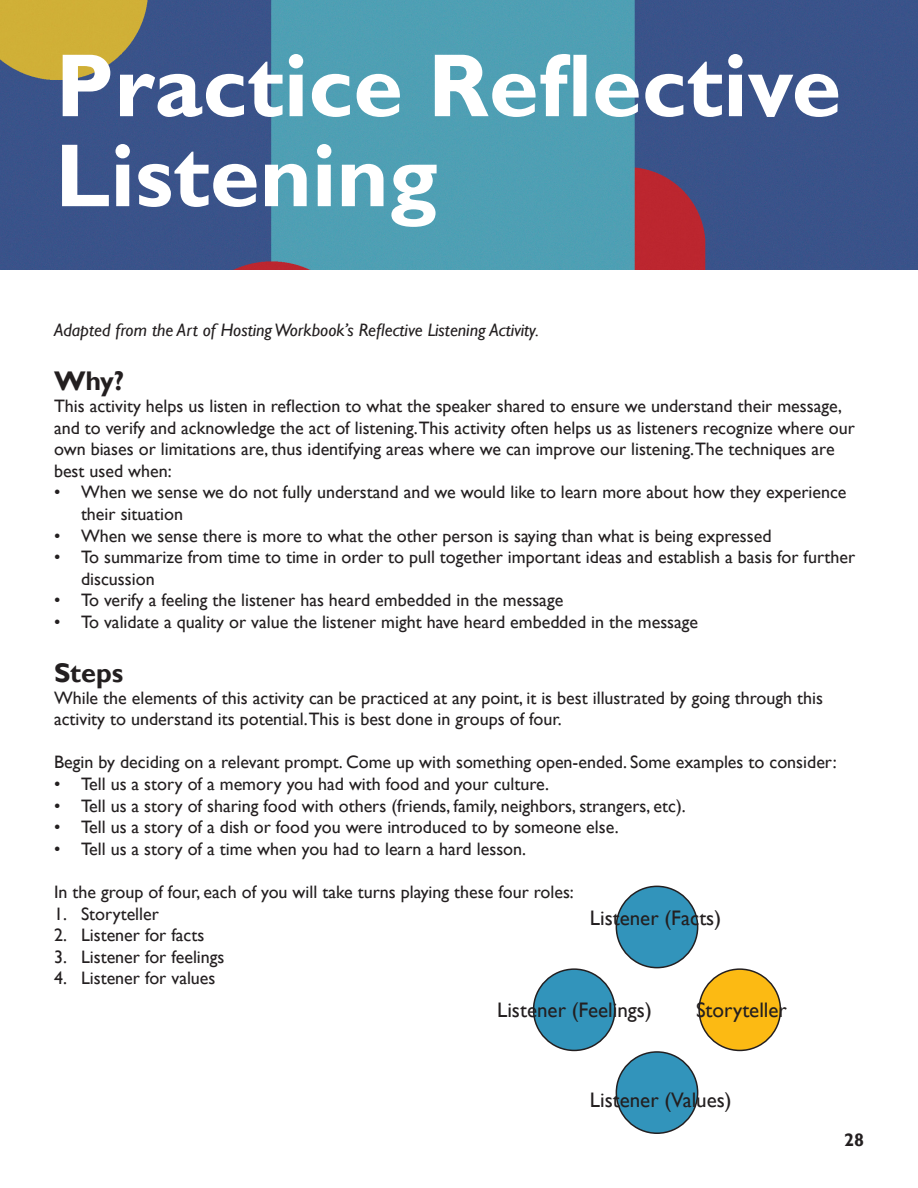
<style>
.page{position:relative;width:918px;height:1188px;background:#fff}
.page>*{position:absolute;margin:0;border:0;box-sizing:border-box;transform-origin:0 0}
.t1{font:700 90px/90px "Gill Sans";color:#fff}
.t2{font:700 27px "Gill Sans";color:#231f20}
.t3{font:21px "Gill Sans";color:#231f20}
.t4{font:18px/21.6px "Gill Sans";color:#231f20}
.t5{font:italic 18px "Gill Sans";color:#231f20}
.t6{font:700 18px "Gill Sans";color:#231f20}
</style>
<div class="page">
<img style="left:0;top:0;width:918px;height:270px">
<div style="left:534px;top:969px;width:81px;height:81px;background:#3294bb;border-radius:50%"></div>
<div style="left:533px;top:968px;width:83px;height:83px;border:2px solid #231f20;border-radius:50%"></div>
<div style="left:616px;top:886px;width:82px;height:82px;background:#3294bb;border-radius:50%"></div>
<div style="left:616px;top:886px;width:82px;height:82px;border:2px solid #231f20;border-radius:50%"></div>
<div style="left:699px;top:969px;width:81px;height:81px;background:#fcba13;border-radius:50%"></div>
<div style="left:698px;top:968px;width:83px;height:83px;border:2px solid #231f20;border-radius:50%"></div>
<div style="left:616px;top:1052px;width:82px;height:81px;background:#3294bb;border-radius:50%"></div>
<div style="left:616px;top:1051px;width:82px;height:83px;border:2px solid #231f20;border-radius:50%"></div>
<p class="t1" style="left:55px;top:43px;width:788px">Practice Reflective<br>Listening</p>
<p class="t5" style="left:54px;top:320px;width:487px">Adapted from the Art of Hosting Workbook’s Reflective Listening Activity.</p>
<p class="t2" style="left:54px;top:365px;width:72px">Why?</p>
<p class="t4" style="left:54px;top:396px;width:802px">This activity helps us listen in reflection to what the speaker shared to ensure we understand their message, and to verify and acknowledge the act of listening.This activity often helps us as listeners recognize where our own biases or limitations are, thus identifying areas where we can improve our listening.The techniques are best used when:</p>
<p class="t4" style="left:81px;top:482px;width:767px;text-indent:-27px">• When we sense we do not fully understand and we would like to learn more about how they experience their situation</p>
<p class="t4" style="left:54px;top:525px;width:719px">• When we sense there is more to what the other person is saying than what is being expressed</p>
<p class="t4" style="left:81px;top:547px;width:776px;text-indent:-27px">• To summarize from time to time in order to pull together important ideas and establish a basis for further discussion</p>
<p class="t4" style="left:54px;top:590px;width:511px">• To verify a feeling the listener has heard embedded in the message</p>
<p class="t4" style="left:54px;top:612px;width:646px">• To validate a quality or value the listener might have heard embedded in the message</p>
<p class="t2" style="left:54px;top:657px;width:71px">Steps</p>
<p class="t4" style="left:54px;top:687px;width:771px">While the elements of this activity can be practiced at any point, it is best illustrated by going through this activity to understand its potential.This is best done in groups of four.</p>
<p class="t4" style="left:54px;top:752px;width:784px">Begin by deciding on a relevant prompt. Come up with something open-ended. Some examples to consider:</p>
<p class="t4" style="left:54px;top:774px;width:497px">• Tell us a story of a memory you had with food and your culture.</p>
<p class="t4" style="left:54px;top:795px;width:633px">• Tell us a story of sharing food with others (friends, family, neighbors, strangers, etc).</p>
<p class="t4" style="left:54px;top:817px;width:566px">• Tell us a story of a dish or food you were introduced to by someone else.</p>
<p class="t4" style="left:54px;top:838px;width:474px">• Tell us a story of a time when you had to learn a hard lesson.</p>
<p class="t4" style="left:54px;top:882px;width:521px">In the group of four, each of you will take turns playing these four roles:</p>
<p class="t4" style="left:54px;top:903px;width:106px">1. Storyteller</p>
<p class="t4" style="left:54px;top:925px;width:152px">2. Listener for facts</p>
<p class="t4" style="left:54px;top:946px;width:172px">3. Listener for feelings</p>
<p class="t4" style="left:54px;top:968px;width:163px">4. Listener for values</p>
<p class="t3" style="left:696px;top:998px;width:92px">Storyteller</p>
<p class="t3" style="left:590px;top:906px;width:133px">Listener (Facts)</p>
<p class="t3" style="left:497px;top:998px;width:156px">Listener (Feelings)</p>
<p class="t3" style="left:590px;top:1088px;width:143px">Listener (Values)</p>
<p class="t6" style="left:844px;top:1130px;width:21px">28</p>
</div>
